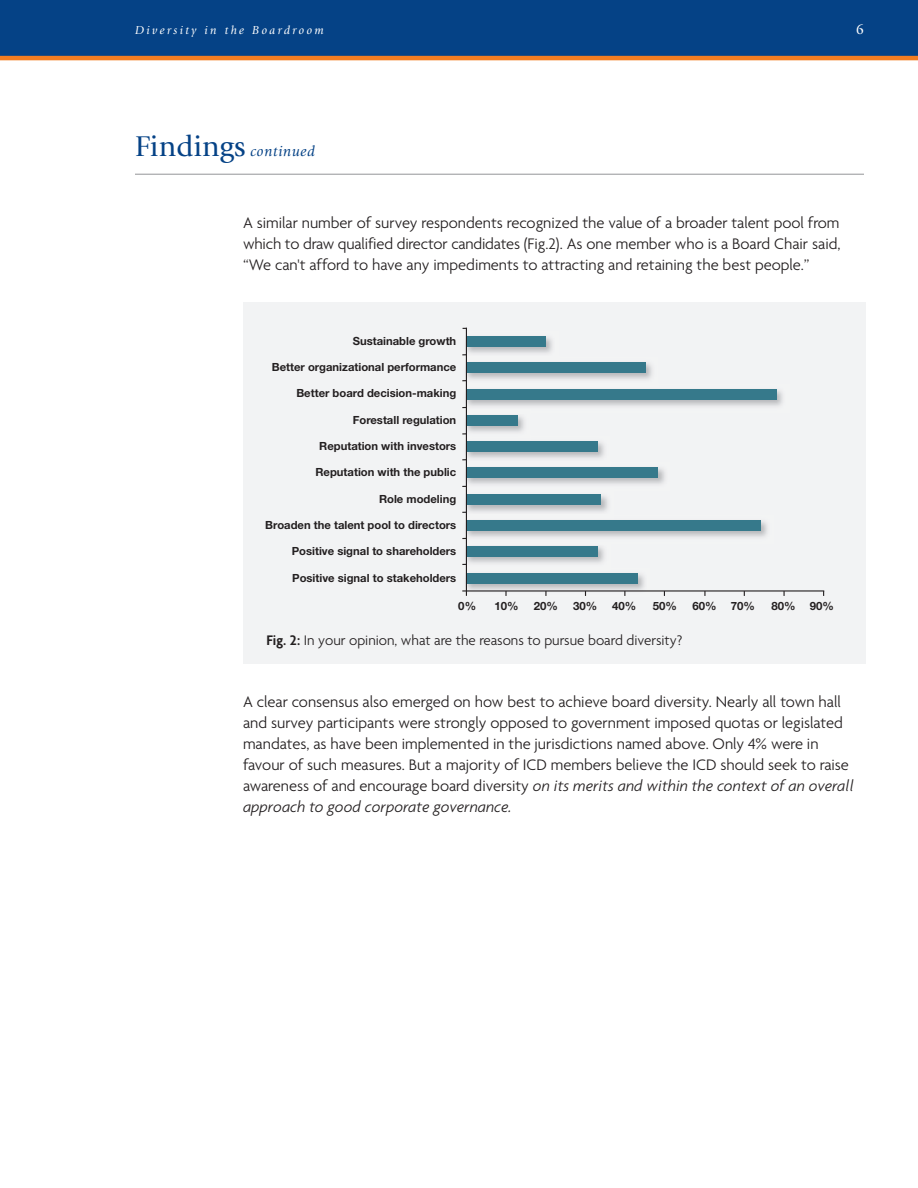
<style>
.page{position:relative;width:918px;height:1188px;background:#fff}
.page>*{position:absolute;margin:0;border:0;box-sizing:border-box;transform-origin:0 0}
.t1{font:300 16.5px/21px "Agenda";color:#231f20}
.t2{font:italic 300 16.5px/21px "Agenda Tabular";color:#231f20}
.t3{font:300 15px "Agenda";color:#231f20}
.t4{font:italic 15px "Giovanni";letter-spacing:.05em;color:#054286}
.t5{font:15px "Giovanni";color:#fff}
.t6{font:italic 12px "Giovanni";letter-spacing:.2em;color:#fff}
.t7{font:700 11.4px "Helvetica Neue LT Std";color:#231f20}
.t8{font:700 11.25px "Helvetica Neue LT Std";color:#231f20}
.s1{font-style:normal;font-size:29.7px}
.s2{font-weight:600}
.s3{font-family:"Agenda";font-style:normal}
</style>
<div class="page">
<div style="left:243px;top:302px;width:623px;height:361px;background:#f2f3f4"></div>
<hr style="left:135px;top:174px;width:729px;height:1px;background:#939598">
<div style="left:0;top:0;width:918px;height:56px;background:#054286"></div>
<img style="left:465px;top:570px;width:179px;height:26px">
<div style="left:466px;top:573px;width:171px;height:11px;background:#36798b"></div>
<img style="left:462px;top:545px;width:142px;height:25px">
<div style="left:466px;top:546px;width:132px;height:10px;background:#36798b"></div>
<img style="left:462px;top:491px;width:146px;height:24px">
<div style="left:466px;top:495px;width:135px;height:10px;background:#36798b"></div>
<img style="left:462px;top:440px;width:142px;height:21px">
<div style="left:466px;top:441px;width:132px;height:11px;background:#36798b"></div>
<img style="left:465px;top:413px;width:59px;height:20px">
<div style="left:466px;top:416px;width:52px;height:10px;background:#36798b"></div>
<img style="left:462px;top:360px;width:190px;height:23px">
<div style="left:466px;top:362px;width:180px;height:11px;background:#36798b"></div>
<img style="left:462px;top:330px;width:90px;height:26px">
<div style="left:466px;top:336px;width:80px;height:11px;background:#36798b"></div>
<div style="left:466px;top:389px;width:311px;height:11px;background:#36798b"></div>
<img style="left:462px;top:465px;width:203px;height:26px">
<div style="left:466px;top:467px;width:192px;height:11px;background:#36798b"></div>
<img style="left:462px;top:515px;width:305px;height:30px">
<div style="left:466px;top:521px;width:295px;height:10px;background:#36798b"></div>
<hr style="left:466px;top:328px;width:1px;height:268px;background:#231f20">
<hr style="left:462px;top:590px;width:362px;height:2px;background:#231f20">
<hr style="left:0;top:56px;width:918px;height:4px;background:#f47d21">
<p class="t6" style="left:135px;top:25px;width:190px">Diversity in the Boardroom</p>
<p class="t5" style="left:856px;top:23px;width:10px">6</p>
<p class="t4" style="left:135px;top:146px;width:181px"><span class="s1">Findings</span> continued</p>
<p class="t1" style="left:243px;top:212px;width:599px;text-align:justify">A similar number of survey respondents recognized the value of a broader talent pool from which to draw qualified director candidates (Fig.2). As one member who is a Board Chair said, “We can't afford to have any impediments to attracting and retaining the best people.”</p>
<p class="t8" style="left:353px;top:337px;width:105px">Sustainable growth</p>
<p class="t8" style="left:272px;top:363px;width:186px">Better organizational performance</p>
<p class="t8" style="left:296px;top:389px;width:161px">Better board decision-making</p>
<p class="t8" style="left:353px;top:416px;width:105px">Forestall regulation</p>
<p class="t8" style="left:319px;top:442px;width:139px">Reputation with investors</p>
<p class="t8" style="left:316px;top:468px;width:142px">Reputation with the public</p>
<p class="t8" style="left:379px;top:495px;width:79px">Role modeling</p>
<p class="t8" style="left:265px;top:521px;width:193px">Broaden the talent pool to directors</p>
<p class="t8" style="left:292px;top:547px;width:166px">Positive signal to shareholders</p>
<p class="t8" style="left:292px;top:574px;width:166px">Positive signal to stakeholders</p>
<p class="t7" style="left:494px;top:602px;width:26px">10%</p>
<p class="t7" style="left:534px;top:602px;width:26px">20%</p>
<p class="t7" style="left:573px;top:602px;width:26px">30%</p>
<p class="t7" style="left:612px;top:602px;width:26px">40%</p>
<p class="t7" style="left:653px;top:602px;width:26px">50%</p>
<p class="t7" style="left:693px;top:602px;width:64px">60% 70%</p>
<p class="t7" style="left:771px;top:602px;width:26px">80%</p>
<p class="t7" style="left:810px;top:602px;width:26px">90%</p>
<p class="t3" style="left:266px;top:631px;width:418px"><span class="s2">Fig. 2:</span> In your opinion, what are the reasons to pursue board diversity?</p>
<p class="t7" style="left:458px;top:602px;width:19px">0%</p>
<p class="t1" style="left:243px;top:691px;width:607px">A clear consensus also emerged on how best to achieve board diversity. Nearly all town hall and survey participants were strongly opposed to government imposed quotas or legislated mandates, as have been implemented in the jurisdictions named above. Only 4% were in favour of such measures. But a majority of ICD members believe the ICD should seek to raise</p>
<p class="t2" style="left:243px;top:777px;width:613px"><span class="s3">awareness of and encourage board diversity</span> on its merits and within the context of an overall approach to good corporate governance.</p>
</div>
